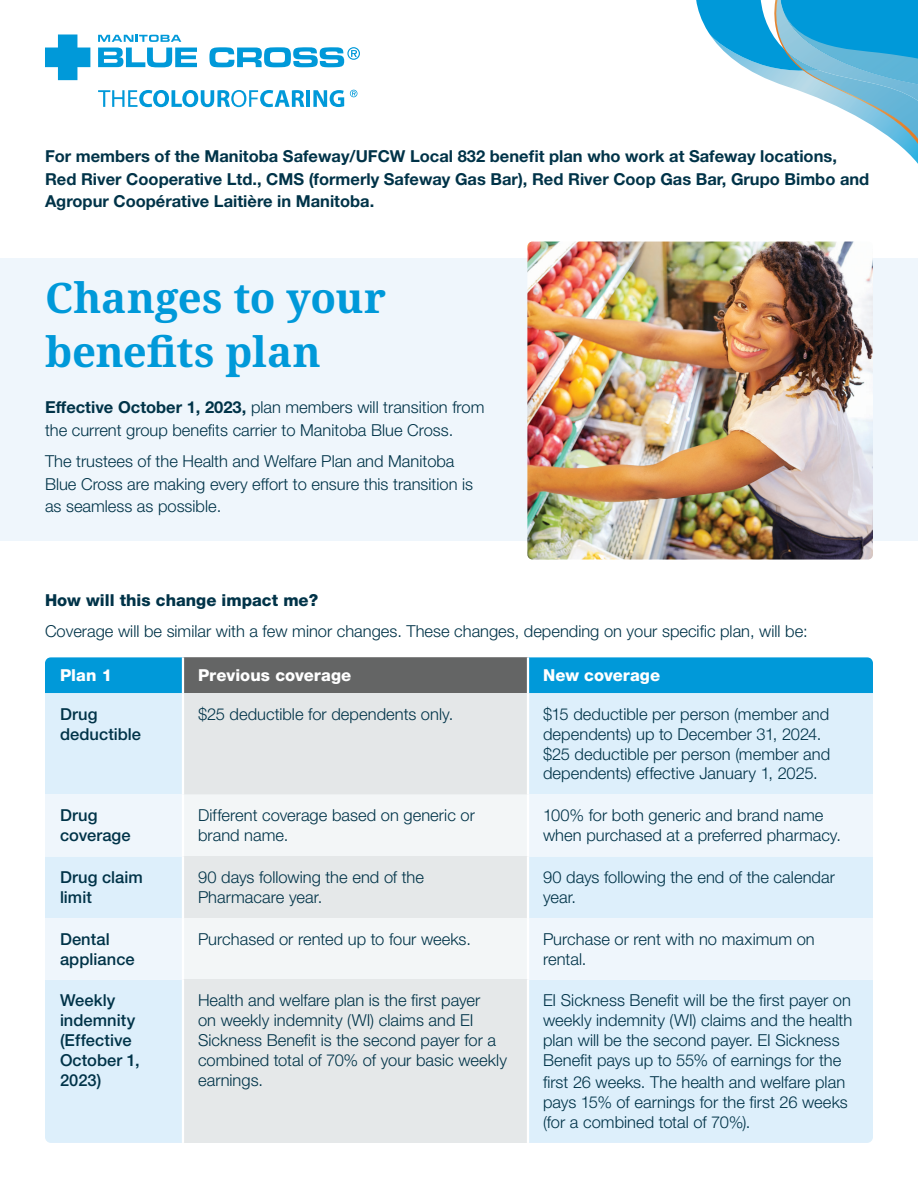
<style>
.page{position:relative;width:918px;height:1188px;background:#fff}
.page>*{position:absolute;margin:0;border:0;box-sizing:border-box;transform-origin:0 0}
.t1{font:700 42px/54px "Noto Serif";color:#0099d9}
.t2{font:300 16.5px/19.8px "Helvetica Neue LT Std";color:#003348}
.t3{font:700 16.5px/22.5px "Helvetica Neue LT Std";color:#003348}
.t4{font:500 16.5px/19.8px "Helvetica Neue LT Std";letter-spacing:.005em;color:#003348}
.t5{font:800 16.5px "Helvetica Neue LT Std";letter-spacing:.005em;color:#fff}
.t6{font:800 16.5px "Helvetica Neue LT Std";color:#003348}
.s1{font-weight:700}
</style>
<div class="page">
<img style="left:898px;top:144px;width:20px;height:20px">
<svg style="left:696px;top:0;width:222px;height:144px"></svg>
<div style="left:0;top:258px;width:918px;height:282px;background:#eff6fc"></div>
<img style="left:527px;top:242px;width:346px;height:318px">
<svg style="left:98px;top:48px;width:99px;height:19px"></svg>
<svg style="left:98px;top:35px;width:83px;height:7px"></svg>
<svg style="left:209px;top:47px;width:151px;height:20px"></svg>
<svg style="left:45px;top:35px;width:45px;height:45px"></svg>
<svg style="left:98px;top:90px;width:206px;height:17px"></svg>
<hr style="left:306px;top:90px;width:4px;height:17px;background:#0099d9">
<svg style="left:313px;top:90px;width:31px;height:17px"></svg>
<svg style="left:350px;top:90px;width:7px;height:7px"></svg>
<div style="left:45px;top:657px;width:828px;height:36px;background:#0099d9"></div>
<div style="left:183px;top:657px;width:345px;height:36px;background:#646565"></div>
<div style="left:45px;top:693px;width:828px;height:450px;background:#ddeffb"></div>
<div style="left:183px;top:693px;width:345px;height:101px;background:#e4e7e8"></div>
<svg style="left:45px;top:794px;width:828px;height:186px;fill:#eff6fc"></svg>
<div style="left:184px;top:794px;width:343px;height:186px;background:#f3f6f7"></div>
<div style="left:183px;top:857px;width:345px;height:61px;background:#e5e8e9"></div>
<div style="left:183px;top:980px;width:345px;height:163px;background:#e5e8e9"></div>
<hr style="left:182px;top:657px;width:2px;height:36px;background:#fff">
<hr style="left:527px;top:657px;width:2px;height:36px;background:#fff">
<hr style="left:182px;top:693px;width:2px;height:101px;background:#fff">
<hr style="left:527px;top:693px;width:2px;height:101px;background:#fff">
<hr style="left:182px;top:794px;width:2px;height:63px;background:#fff">
<hr style="left:527px;top:794px;width:2px;height:63px;background:#fff">
<hr style="left:182px;top:857px;width:2px;height:61px;background:#fff">
<hr style="left:527px;top:857px;width:2px;height:61px;background:#fff">
<hr style="left:182px;top:918px;width:2px;height:62px;background:#fff">
<hr style="left:527px;top:918px;width:2px;height:62px;background:#fff">
<hr style="left:182px;top:980px;width:2px;height:163px;background:#fff">
<hr style="left:527px;top:980px;width:2px;height:163px;background:#fff">
<p class="t3" style="left:45px;top:145px;width:826px">For members of the Manitoba Safeway/UFCW Local 832 benefit plan who work at Safeway locations,<br>Red River Cooperative Ltd., CMS (formerly Safeway Gas Bar), Red River Coop Gas Bar, Grupo Bimbo and<br>Agropur Coopérative Laitière in Manitoba.</p>
<h1 class="t1" style="left:45px;top:272px;width:343px">Changes to your benefits plan</h1>
<p class="t2" style="left:45px;top:396px;width:441px;line-height:22.5px"><span class="s1">Effective October 1, 2023,</span> plan members will transition from the current group benefits carrier to Manitoba Blue Cross.</p>
<p class="t2" style="left:45px;top:450px;width:430px;line-height:22.5px">The trustees of the Health and Welfare Plan and Manitoba<br>Blue Cross are making every effort to ensure this transition is as seamless as possible.</p>
<p class="t6" style="left:45px;top:590px;width:275px">How will this change impact me?</p>
<p class="t2" style="left:45px;top:621px;width:764px">Coverage will be similar with a few minor changes. These changes, depending on your specific plan, will be:</p>
<p class="t5" style="left:60px;top:665px;width:54px">Plan 1</p>
<p class="t5" style="left:198px;top:665px;width:155px">Previous coverage</p>
<p class="t5" style="left:543px;top:665px;width:119px">New coverage</p>
<p class="t4" style="left:60px;top:704px;width:83px">Drug deductible</p>
<p class="t2" style="left:198px;top:704px;width:257px">$25 deductible for dependents only.</p>
<p class="t2" style="left:543px;top:704px;width:289px">$15 deductible per person (member and dependents) up to December 31, 2024. $25 deductible per person (member and dependents) effective January 1, 2025.</p>
<p class="t4" style="left:60px;top:805px;width:72px">Drug coverage</p>
<p class="t2" style="left:198px;top:805px;width:278px">Different coverage based on generic or brand name.</p>
<p class="t2" style="left:543px;top:805px;width:300px">100% for both generic and brand name when purchased at a preferred pharmacy.</p>
<p class="t4" style="left:60px;top:867px;width:84px">Drug claim limit</p>
<p class="t2" style="left:198px;top:867px;width:228px">90 days following the end of the<br>Pharmacare year.</p>
<p class="t2" style="left:543px;top:867px;width:294px">90 days following the end of the calendar year.</p>
<p class="t4" style="left:60px;top:929px;width:76px">Dental appliance</p>
<p class="t2" style="left:198px;top:929px;width:274px">Purchased or rented up to four weeks.</p>
<p class="t2" style="left:543px;top:929px;width:273px">Purchase or rent with no maximum on rental.</p>
<p class="t4" style="left:60px;top:991px;width:81px">Weekly indemnity (Effective<br>October 1,<br>2023)</p>
<p class="t2" style="left:198px;top:990px;width:310px">Health and welfare plan is the first payer<br>on weekly indemnity (WI) claims and EI Sickness Benefit is the second payer for a combined total of 70% of your basic weekly earnings.</p>
<p class="t2" style="left:543px;top:990px;width:311px">EI Sickness Benefit will be the first payer on weekly indemnity (WI) claims and the health plan will be the second payer. EI Sickness Benefit pays up to 55% of earnings for the</p>
<p class="t2" style="left:543px;top:1072px;width:306px">first 26 weeks. The health and welfare plan pays 15% of earnings for the first 26 weeks (for a combined total of 70%).</p>
</div>
